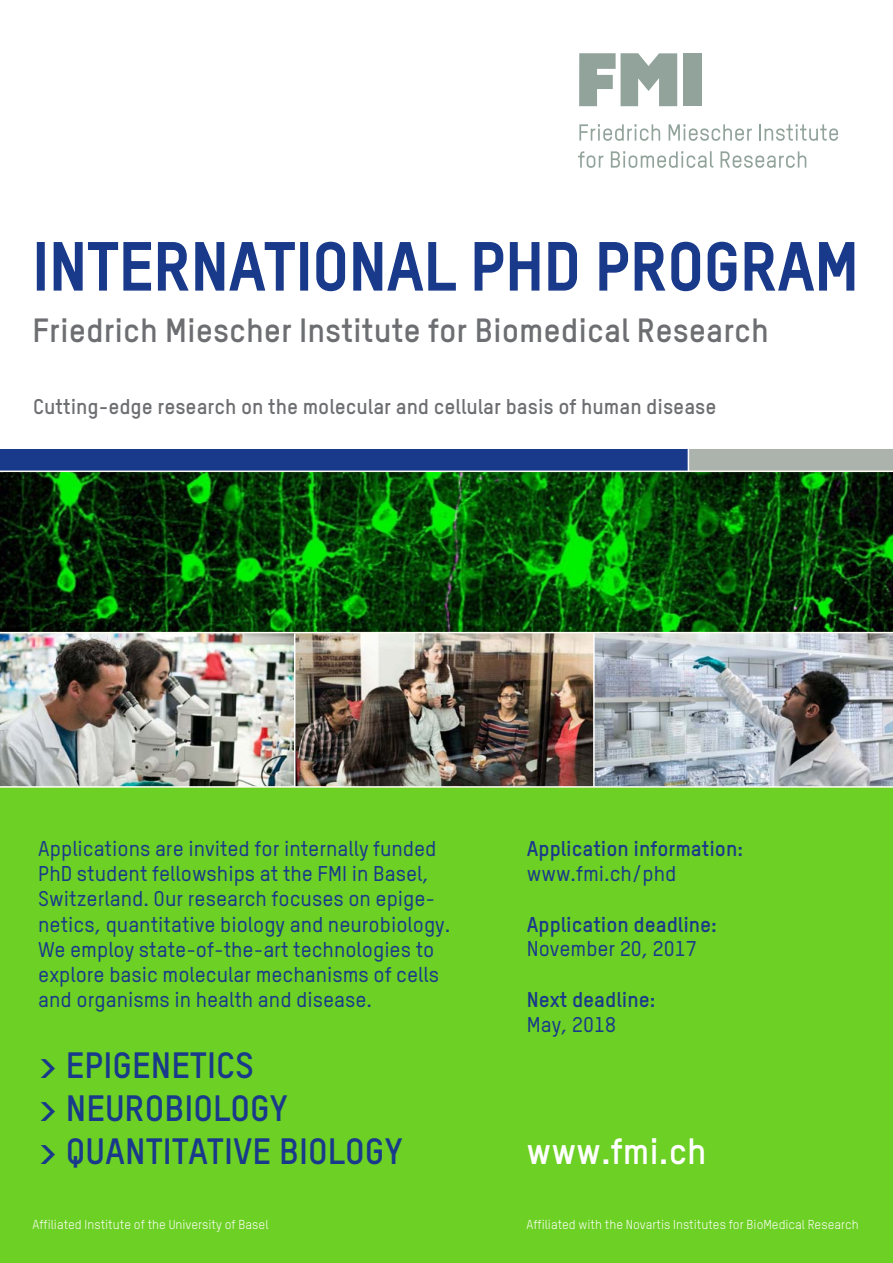
<style>
.page{position:relative;width:893px;height:1263px;background:#fff}
.page>*{position:absolute;margin:0;border:0;box-sizing:border-box;transform-origin:0 0}
.t1{font:700 66px "TSTAR";letter-spacing:.005em;color:#19398a}
.t2{font:700 36px/43.2px "TSTAR";color:#19398a}
.t3{font:700 36px "TSTAR";color:#fff}
.t4{font:700 33px "TSTAR";color:#6d6e71}
.t5{font:500 21px/25.2px "TSTAR";color:#19398a}
.t6{font:700 21px "TSTAR";color:#6d6e71}
.t7{font:700 21px "TSTAR";color:#19398a}
.t8{font:12.75px "TSTAR";color:#fff}
</style>
<div class="page">
<img style="left:0;top:472px;width:893px;height:313px">
<div style="left:0;top:785px;width:893px;height:478px;background:#6dd024"></div>
<div style="left:688px;top:449px;width:205px;height:22px;background:#abb3ac"></div>
<div style="left:37px;top:242px;width:8px;height:49px;border:2px solid #19398a"></div>
<svg style="left:53px;top:242px;width:136px;height:49px"></svg>
<svg style="left:195px;top:242px;width:100px;height:49px"></svg>
<div style="left:300px;top:242px;width:8px;height:49px;border:2px solid #19398a"></div>
<svg style="left:316px;top:241px;width:30px;height:51px"></svg>
<svg style="left:353px;top:242px;width:103px;height:49px"></svg>
<svg style="left:474px;top:242px;width:66px;height:49px"></svg>
<svg style="left:548px;top:242px;width:29px;height:49px"></svg>
<svg style="left:599px;top:241px;width:102px;height:51px"></svg>
<svg style="left:707px;top:241px;width:30px;height:51px"></svg>
<svg style="left:744px;top:242px;width:111px;height:49px"></svg>
<svg style="left:579px;top:124px;width:81px;height:17px"></svg>
<svg style="left:669px;top:124px;width:83px;height:17px"></svg>
<svg style="left:759px;top:124px;width:79px;height:17px"></svg>
<svg style="left:578px;top:151px;width:25px;height:17px"></svg>
<svg style="left:611px;top:151px;width:102px;height:17px"></svg>
<svg style="left:720px;top:151px;width:86px;height:17px"></svg>
<div style="left:683px;top:53px;width:18px;height:53px;background:#91a39b"></div>
<svg style="left:579px;top:53px;width:98px;height:53px"></svg>
<img style="left:0;top:633px;width:294px;height:153px">
<div style="left:0;top:449px;width:688px;height:22px;background:#19398a"></div>
<hr style="left:0;top:471px;width:893px;height:1px;background:#fffef4">
<svg style="left:688px;top:449px;width:1px;height:22px"></svg>
<hr style="left:0;top:632px;width:893px;height:1px;background:#fffef4">
<hr style="left:0;top:786px;width:893px;height:2px;background:#fffef4">
<hr style="left:593px;top:633px;width:2px;height:154px;background:#fff">
<hr style="left:294px;top:633px;width:1px;height:154px;background:#fff">
<h1 class="t1" style="left:33px;top:225px;width:828px">INTERNATIONAL PHD PROGRAM</h1>
<h3 class="t4" style="left:33px;top:309px;width:738px">Friedrich Miescher Institute for Biomedical Research</h3>
<p class="t6" style="left:33px;top:393px;width:685px">Cutting-edge research on the molecular and cellular basis of human disease</p>
<p class="t5" style="left:38px;top:835px;width:413px">Applications are invited for internally funded PhD student fellowships at the FMI in Basel, Switzerland. Our research focuses on epige&shy;netics, quantitative biology and neurobiology.<br>We employ state-of-the-art technologies to explore basic molecular mechanisms of cells and organisms in health and disease.</p>
<p class="t7" style="left:527px;top:835px;width:218px">Application information:</p>
<p class="t5" style="left:527px;top:861px;width:151px">www.fmi.ch/phd</p>
<p class="t7" style="left:527px;top:911px;width:192px">Application deadline:</p>
<p class="t5" style="left:527px;top:935px;width:171px">November 20, 2017</p>
<p class="t7" style="left:527px;top:986px;width:130px">Next deadline:</p>
<p class="t5" style="left:527px;top:1011px;width:91px">May, 2018</p>
<h2 class="t2" style="left:38px;top:1043px;width:366px">&gt; EPIGENETICS<br>&gt; NEUROBIOLOGY<br>&gt; QUANTITATIVE BIOLOGY</h2>
<h2 class="t3" style="left:526px;top:1129px;width:181px">www.fmi.ch</h2>
<p class="t8" style="left:33px;top:1217px;width:237px">Affiliated Institute of the University of Basel</p>
<p class="t8" style="left:526px;top:1217px;width:334px">Affiliated with the Novartis Institutes for BioMedical Research</p>
</div>
